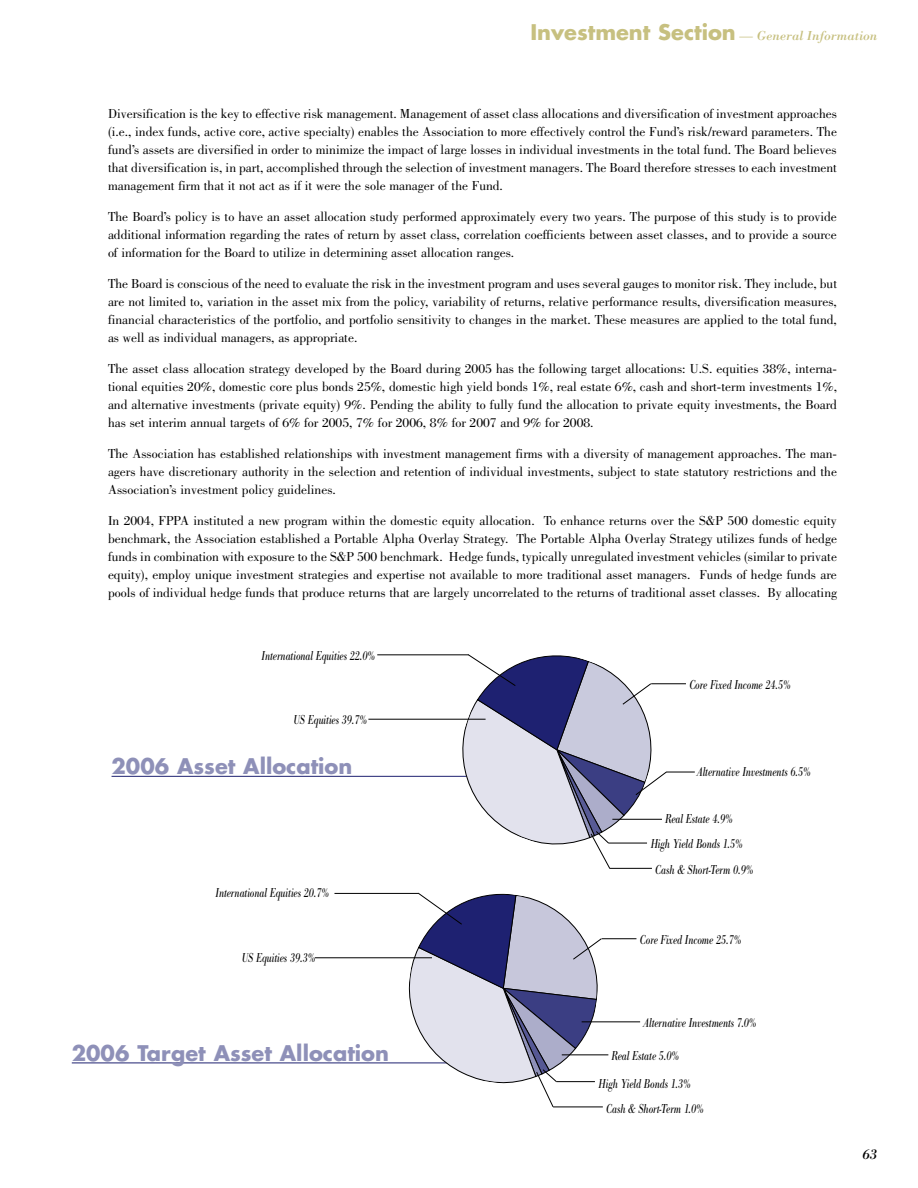
<style>
.page{position:relative;width:918px;height:1188px;background:#fff}
.page>*{position:absolute;margin:0;border:0;box-sizing:border-box;transform-origin:0 0}
.t1{font:700 21px "Futura";color:#8e90b8}
.t2{font:italic 15px "Bodoni";color:#000}
.t3{font:13.5px/18px "Bodoni";color:#000;text-align:justify}
.t4{font:italic 13.5px/26px "Bodoni Antiqua T";color:#000;scale:.75 1}
.t5{font:italic 13.5px "Bodoni";color:#c7c080}
.s1{font-family:"Futura";font-weight:700;font-style:normal;font-size:21px}
.s2{font-style:normal}
</style>
<div class="page">
<hr style="left:112px;top:776px;width:366px;height:1px;background:#1e2171">
<hr style="left:368px;top:719px;width:118px;height:1px;background:#000">
<hr style="left:377px;top:654px;width:91px;height:1px;background:#000">
<hr style="left:72px;top:1063px;width:452px;height:1px;background:#1e2171">
<hr style="left:315px;top:957px;width:117px;height:1px;background:#000">
<hr style="left:334px;top:893px;width:85px;height:1px;background:#000">
<hr style="left:602px;top:938px;width:34px;height:1px;background:#000">
<hr style="left:582px;top:1021px;width:58px;height:1px;background:#000">
<svg style="left:397px;top:892px;width:212px;height:216px"></svg>
<svg style="left:436px;top:654px;width:259px;height:215px"></svg>
<p class="t5" style="left:530px;top:27px;width:349px"><span class="s1">Investment Section</span> <span class="s2">—</span> General Information</p>
<p class="t3" style="left:108px;top:105px;width:731px">Diversification is the key to effective risk management. Management of asset class allocations and diversification of investment approaches (i.e., index funds, active core, active specialty) enables the Association to more effectively control the Fund’s risk/reward parameters. The fund’s assets are diversified in order to minimize the impact of large losses in individual investments in the total fund. The Board believes that diversification is, in part, accomplished through the selection of investment managers. The Board therefore stresses to each investment management firm that it not act as if it were the sole manager of the Fund.</p>
<p class="t3" style="left:108px;top:208px;width:730px">The Board’s policy is to have an asset allocation study performed approximately every two years. The purpose of this study is to provide additional information regarding the rates of return by asset class, correlation coefficients between asset classes, and to provide a source of information for the Board to utilize in determining asset allocation ranges.</p>
<p class="t3" style="left:108px;top:275px;width:731px">The Board is conscious of the need to evaluate the risk in the investment program and uses several gauges to monitor risk. They include, but are not limited to, variation in the asset mix from the policy, variability of returns, relative performance results, diversification measures, financial characteristics of the portfolio, and portfolio sensitivity to changes in the market. These measures are applied to the total fund, as well as individual managers, as appropriate.</p>
<p class="t3" style="left:108px;top:360px;width:731px">The asset class allocation strategy developed by the Board during 2005 has the following target allocations: U.S. equities 38%, interna&shy;tional equities 20%, domestic core plus bonds 25%, domestic high yield bonds 1%, real estate 6%, cash and short-term investments 1%, and alternative investments (private equity) 9%. Pending the ability to fully fund the allocation to private equity investments, the Board has set interim annual targets of 6% for 2005, 7% for 2006, 8% for 2007 and 9% for 2008.</p>
<p class="t3" style="left:108px;top:445px;width:731px">The Association has established relationships with investment management firms with a diversity of management approaches. The man&shy;agers have discretionary authority in the selection and retention of individual investments, subject to state statutory restrictions and the Association’s investment policy guidelines.</p>
<p class="t3" style="left:108px;top:512px;width:731px">In 2004, FPPA instituted a new program within the domestic equity allocation. To enhance returns over the S&amp;P 500 domestic equity benchmark, the Association established a Portable Alpha Overlay Strategy. The Portable Alpha Overlay Strategy utilizes funds of hedge funds in combination with exposure to the S&amp;P 500 benchmark. Hedge funds, typically unregulated investment vehicles (similar to private equity), employ unique investment strategies and expertise not available to more traditional asset managers. Funds of hedge funds are pools of individual hedge funds that produce returns that are largely uncorrelated to the returns of traditional asset classes. By allocating</p>
<p class="t4" style="left:262px;top:643px;width:153px">International Equities 22.0%</p>
<p class="t4" style="left:294px;top:706px;width:99px">US Equities 39.7%</p>
<h1 class="t1" style="left:112px;top:752px;width:242px">2006 Asset Allocation</h1>
<p class="t4" style="left:216px;top:880px;width:153px">International Equities 20.7%</p>
<p class="t4" style="left:242px;top:945px;width:99px">US Equities 39.3%</p>
<h1 class="t1" style="left:72px;top:1038px;width:319px">2006 Target Asset Allocation</h1>
<p class="t4" style="left:689px;top:672px;width:137px">Core Fixed Income 24.5%</p>
<p class="t4" style="left:697px;top:759px;width:154px">Alternative Investments 6.5%</p>
<p class="t4" style="left:665px;top:806px;width:92px">Real Estate 4.9%</p>
<p class="t4" style="left:655px;top:831px;width:132px;text-indent:-5px">High Yield Bonds 1.5%<br>Cash &amp; Short-Term 0.9%</p>
<p class="t4" style="left:640px;top:927px;width:137px">Core Fixed Income 25.7%</p>
<p class="t4" style="left:643px;top:1010px;width:153px">Alternative Investments 7.0%</p>
<p class="t4" style="left:611px;top:1043px;width:92px">Real Estate 5.0%</p>
<p class="t4" style="left:606px;top:1072px;width:132px;line-height:24.5px;text-indent:-8px">High Yield Bonds 1.3%<br>Cash &amp; Short-Term 1.0%</p>
<p class="t2" style="left:862px;top:1145px;width:16px">63</p>
</div>
